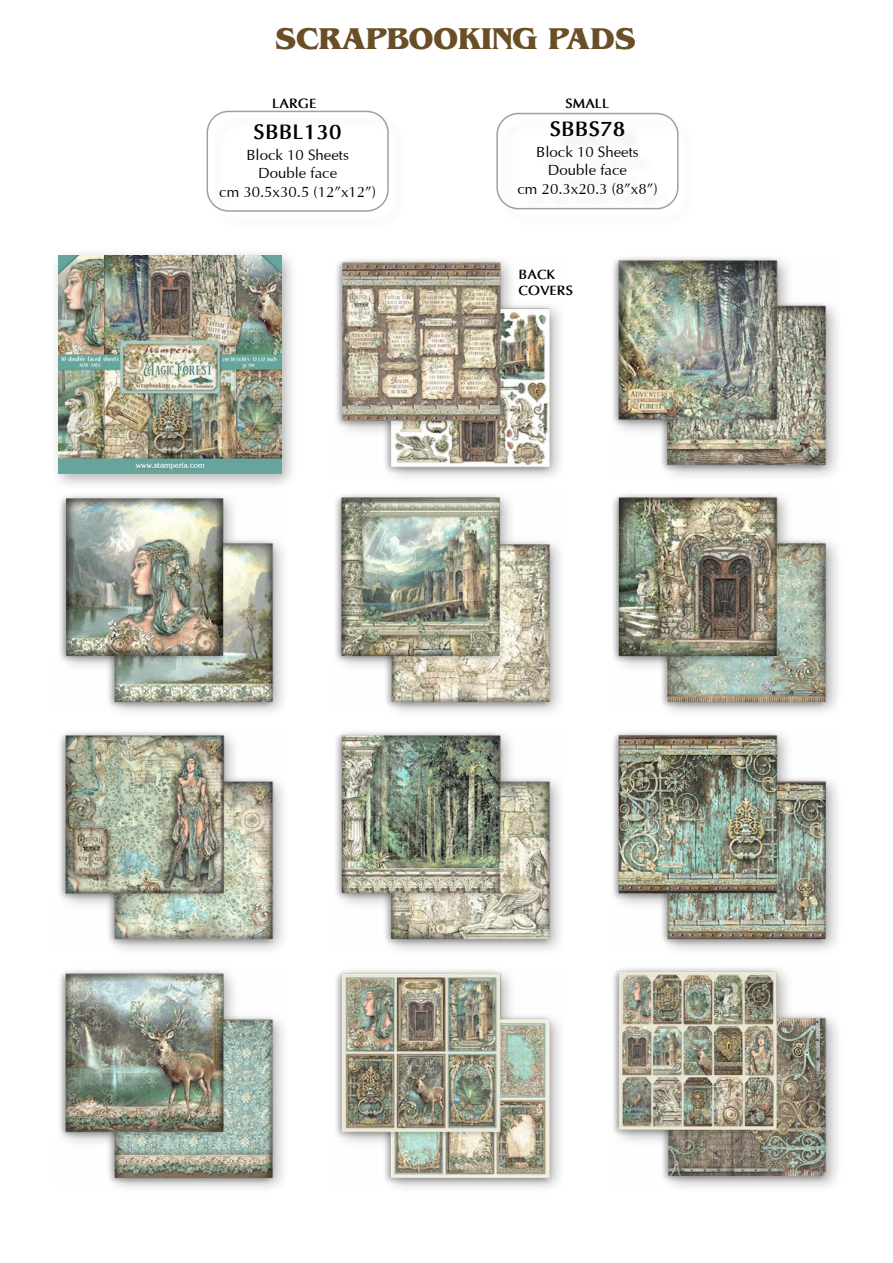
<style>
.page{position:relative;width:893px;height:1263px;background:#fff}
.page>*{position:absolute;margin:0;border:0;box-sizing:border-box;transform-origin:0 0}
.t1{font:700 31.5px "Benguiat Std";color:#694e26}
.t2{font:700 21px "Optima";color:#000}
.t3{font:15px/18px "Optima";color:#000;text-align:center}
.t4{font:700 13.5px/16.2px "Optima";color:#000}
</style>
<div class="page">
<img style="left:335px;top:494px;width:226px;height:218px">
<div style="left:50px;top:247px;width:249px;height:244px;background:#000;opacity:.3"></div>
<img style="left:59px;top:255px;width:222px;height:218px">
<img style="left:613px;top:494px;width:225px;height:218px">
<img style="left:336px;top:259px;width:225px;height:218px">
<img style="left:60px;top:732px;width:224px;height:217px">
<img style="left:613px;top:257px;width:225px;height:218px">
<img style="left:336px;top:732px;width:225px;height:217px">
<div style="left:53px;top:490px;width:237px;height:231px;background:#fefefe"></div>
<img style="left:60px;top:495px;width:223px;height:217px">
<img style="left:60px;top:970px;width:224px;height:218px">
<img style="left:336px;top:970px;width:225px;height:218px">
<img style="left:613px;top:968px;width:225px;height:218px">
<img style="left:613px;top:732px;width:225px;height:217px">
<div style="left:207px;top:111px;width:182px;height:101px;border:2px solid #9aa594;border-radius:21px"></div>
<div style="left:496px;top:113px;width:183px;height:96px;border:2px solid #9aa594;border-radius:21px"></div>
<h1 class="t1" style="left:275px;top:21px;width:362px">SCRAPBOOKING PADS</h1>
<p class="t4" style="left:272px;top:95px;width:46px">LARGE</p>
<p class="t4" style="left:565px;top:95px;width:46px">SMALL</p>
<h2 class="t2" style="left:254px;top:119px;width:90px">SBBL130</h2>
<h2 class="t2" style="left:550px;top:116px;width:77px">SBBS78</h2>
<p class="t3" style="left:246px;top:145px;width:104px">Block 10 Sheets<br>Double face</p>
<p class="t3" style="left:536px;top:142px;width:104px">Block 10 Sheets<br>Double face</p>
<p class="t3" style="left:219px;top:182px;width:158px">cm 30.5x30.5 (12”x12”)</p>
<p class="t3" style="left:517px;top:179px;width:142px">cm 20.3x20.3 (8”x8”)</p>
<p class="t4" style="left:519px;top:266px;width:56px">BACK<br>COVERS</p>
</div>
